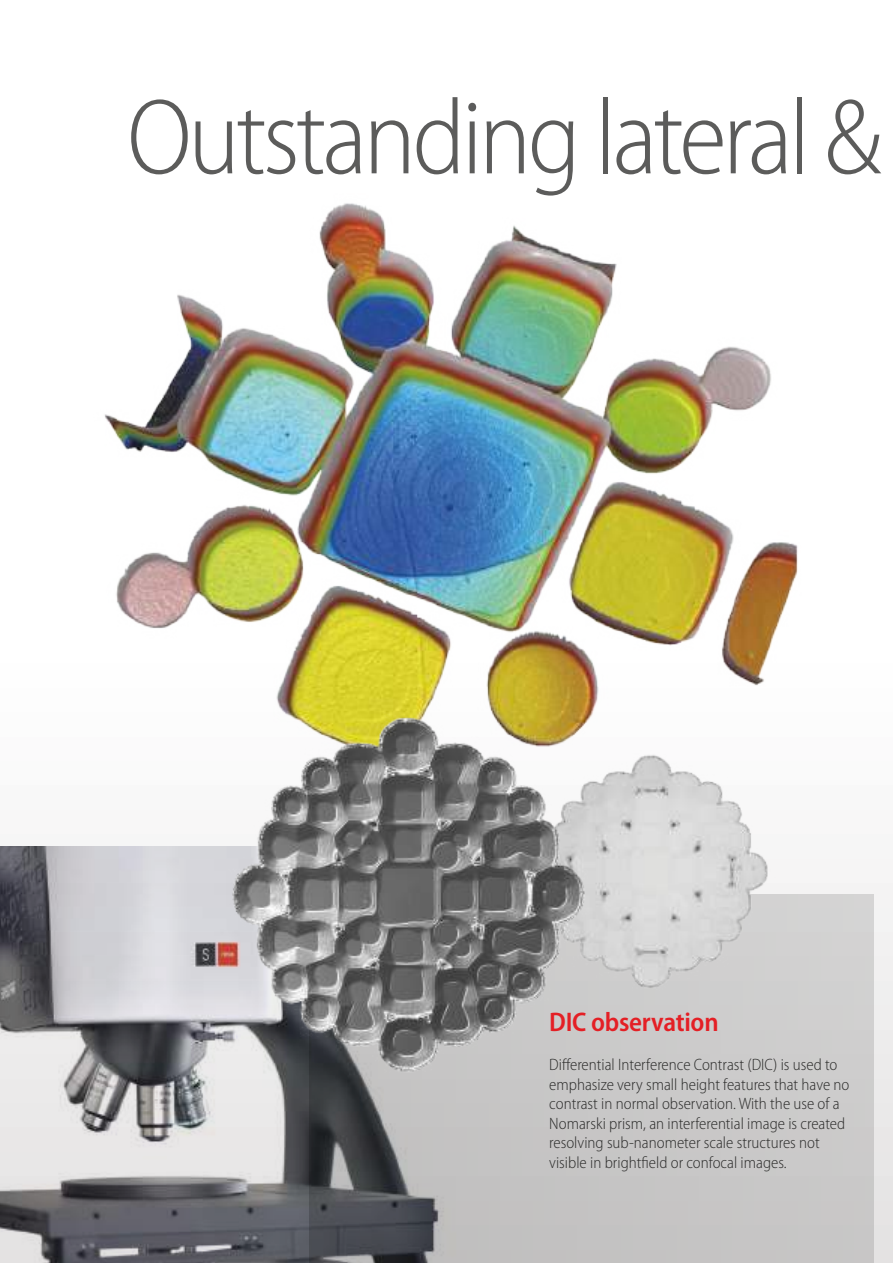
<style>
.page{position:relative;width:893px;height:1263px;background:#fff}
.page>*{position:absolute;margin:0;border:0;box-sizing:border-box;transform-origin:0 0}
.t1{font:300 semi-condensed 108px "Myriad Pro";letter-spacing:-.035em;color:#5c5c5b}
.t2{font:600 semi-condensed 27px "Myriad Pro";letter-spacing:-.01em;color:#e41f25}
.t3{font:300 semi-condensed 16.5px/19.5px "Myriad Pro";color:#2b2b2a}
</style>
<div class="page">
<div style="left:309px;top:895px;width:564px;height:368px;background:#c8c7c7"></div>
<img style="left:0;top:847px;width:456px;height:416px">
<img style="left:104px;top:203px;width:694px;height:510px">
<img style="left:615px;top:754px;width:173px;height:234px">
<img style="left:216px;top:713px;width:399px;height:364px">
<h1 class="t1" style="left:127px;top:73px;width:756px">Outstanding lateral &amp;</h1>
<h2 class="t2" style="left:549px;top:1005px;width:171px">DIC observation</h2>
<p class="t3" style="left:549px;top:1055px;width:302px">Differential Interference Contrast (DIC) is used to emphasize very small height features that have no contrast in normal observation. With the use of a Nomarski prism, an interferential image is created resolving sub-nanometer scale structures not visible in brightfield or confocal images.</p>
</div>
